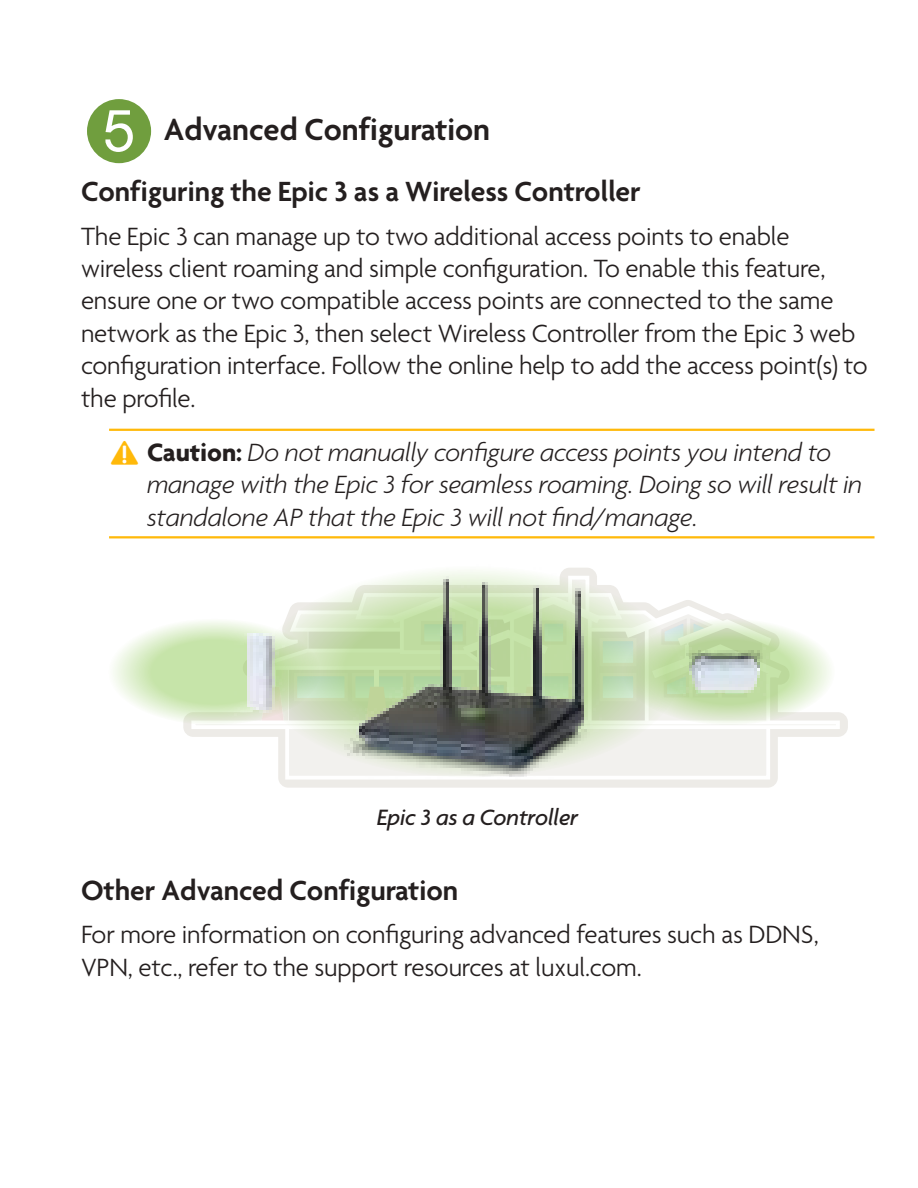
<style>
.page{position:relative;width:918px;height:1188px;background:#fff}
.page>*{position:absolute;margin:0;border:0;box-sizing:border-box;transform-origin:0 0}
.t1{font:87px "Circle Frame Neg";color:#709e3e}
.t2{font:600 33px "Agenda";color:#241f1f}
.t3{font:600 30px "Agenda";color:#241f1f}
.t4{font:300 27px/32.4px "Agenda";letter-spacing:-.005em;color:#241f1f}
.t5{font:italic 300 27px/32.4px "Agenda";letter-spacing:-.005em;color:#241f1f}
.t6{font:italic 500 24px "Agenda";letter-spacing:-.005em;color:#241f1f}
.s1{font-weight:700;font-style:normal}
</style>
<div class="page">
<hr style="left:109px;top:429px;width:766px;height:2px;background:#ffb90a">
<hr style="left:109px;top:536px;width:766px;height:2px;background:#ffb90a">
<svg style="left:184px;top:712px;width:664px;height:76px"></svg>
<div style="left:287px;top:725px;width:481px;height:53px;background:#f2f1ee"></div>
<div style="left:285px;top:723px;width:485px;height:57px;border:4px solid #fff"></div>
<svg style="left:113px;top:600px;width:722px;height:131px"></svg>
<svg style="left:258px;top:585px;width:423px;height:193px"></svg>
<img style="left:681px;top:648px;width:87px;height:47px">
<img style="left:235px;top:628px;width:49px;height:88px">
<img style="left:341px;top:568px;width:261px;height:211px">
<h1 class="t1" style="left:81px;top:82px;width:78px">5</h1>
<p class="t2" style="left:164px;top:112px;width:328px">Advanced Configuration</p>
<p class="t3" style="left:81px;top:176px;width:561px">Configuring the Epic 3 as a Wireless Controller</p>
<p class="t4" style="left:81px;top:221px;width:788px">The Epic 3 can manage up to two additional access points to enable wireless client roaming and simple configuration. To enable this feature, ensure one or two compatible access points are connected to the same network as the Epic 3, then select Wireless Controller from the Epic 3 web configuration interface. Follow the online help to add the access point(s) to the profile.</p>
<p class="t5" style="left:147px;top:436px;width:717px"><span class="s1">Caution:</span> Do not manually configure access points you intend to manage with the Epic 3 for seamless roaming. Doing so will result in standalone AP that the Epic 3 will not find/manage.</p>
<p class="t6" style="left:377px;top:803px;width:203px">Epic 3 as a Controller</p>
<p class="t3" style="left:81px;top:874px;width:379px">Other Advanced Configuration</p>
<p class="t4" style="left:81px;top:920px;width:739px">For more information on configuring advanced features such as DDNS,<br>VPN, etc., refer to the support resources at luxul.com.</p>
</div>
